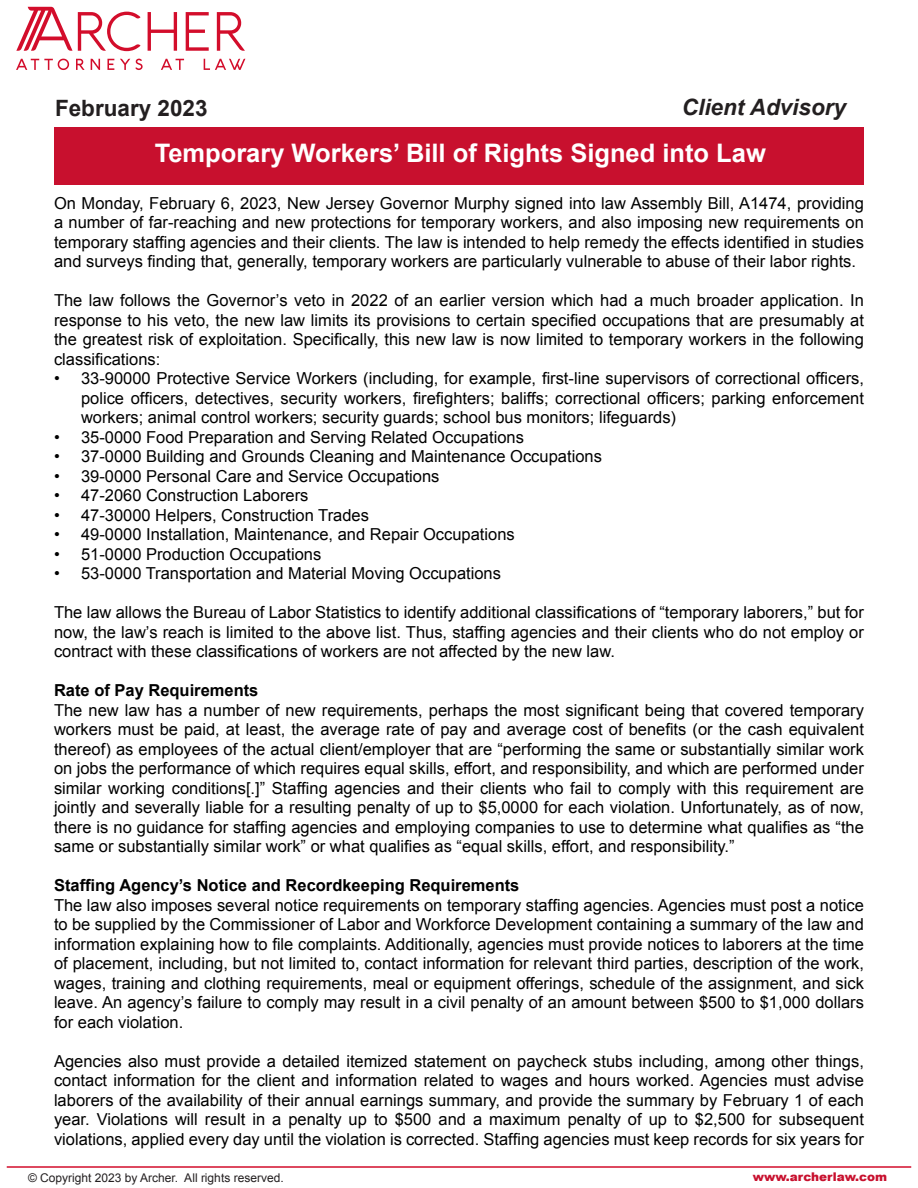
<style>
.page{position:relative;width:918px;height:1188px;background:#fff}
.page>*{position:absolute;margin:0;border:0;box-sizing:border-box;transform-origin:0 0}
.Normal_A___G_Body_Te{font:700 25.5px "Arial";color:#fff}
.t1{font:italic 700 22.5px "Arial";color:#231f20}
.t2{font:700 22.5px "Arial";color:#231f20}
.t3{font:16.5px/19.5px "Arial";color:#000;text-align:justify}
.t4{font:700 16.5px "Arial";color:#000}
.t5{font:12px "Arial";color:#231f20}
.t6{font:900 12px "Arial";color:#c8102e}
</style>
<div class="page">
<div style="left:54px;top:127px;width:810px;height:58px;background:#c8102e"></div>
<svg style="left:148px;top:12px;width:29px;height:39px"></svg>
<svg style="left:186px;top:12px;width:23px;height:39px"></svg>
<svg style="left:217px;top:12px;width:28px;height:39px"></svg>
<svg style="left:16px;top:7px;width:125px;height:44px"></svg>
<svg style="left:16px;top:59px;width:53px;height:11px"></svg>
<svg style="left:76px;top:59px;width:9px;height:11px"></svg>
<svg style="left:91px;top:59px;width:9px;height:11px"></svg>
<svg style="left:107px;top:59px;width:7px;height:11px"></svg>
<svg style="left:120px;top:59px;width:23px;height:11px"></svg>
<svg style="left:161px;top:59px;width:23px;height:11px"></svg>
<svg style="left:204px;top:59px;width:41px;height:11px"></svg>
<hr style="left:7px;top:1166px;width:904px;height:2px;background:#d30d2b">
<p class="t2" style="left:55px;top:93px;width:154px">February 2023</p>
<p class="t1" style="left:682px;top:92px;width:166px">Client Advisory</p>
<p class="Normal_A___G_Body_Te" style="left:155px;top:136px;width:613px">Temporary Workers’ Bill of Rights Signed into Law</p>
<p class="t3" style="left:54px;top:193px;width:811px">On Monday, February 6, 2023, New Jersey Governor Murphy signed into law Assembly Bill, A1474, providing a number of far-reaching and new protections for temporary workers, and also imposing new requirements on temporary staffing agencies and their clients. The law is intended to help remedy the effects identified in studies and surveys finding that, generally, temporary workers are particularly vulnerable to abuse of their labor rights.</p>
<p class="t3" style="left:54px;top:291px;width:811px">The law follows the Governor’s veto in 2022 of an earlier version which had a much broader application. In response to his veto, the new law limits its provisions to certain specified occupations that are presumably at the greatest risk of exploitation. Specifically, this new law is now limited to temporary workers in the following classifications:</p>
<p class="t3" style="left:81px;top:369px;width:785px;text-indent:-27px">• 33-90000 Protective Service Workers (including, for example, first-line supervisors of correctional officers, police officers, detectives, security workers, firefighters; baliffs; correctional officers; parking enforcement workers; animal control workers; security guards; school bus monitors; lifeguards)</p>
<p class="t3" style="left:54px;top:427px;width:471px">• 35-0000 Food Preparation and Serving Related Occupations</p>
<p class="t3" style="left:54px;top:447px;width:549px">• 37-0000 Building and Grounds Cleaning and Maintenance Occupations</p>
<p class="t3" style="left:54px;top:466px;width:387px">• 39-0000 Personal Care and Service Occupations</p>
<p class="t3" style="left:54px;top:486px;width:256px">• 47-2060 Construction Laborers</p>
<p class="t3" style="left:54px;top:505px;width:316px">• 47-30000 Helpers, Construction Trades</p>
<p class="t3" style="left:54px;top:525px;width:462px">• 49-0000 Installation, Maintenance, and Repair Occupations</p>
<p class="t3" style="left:54px;top:544px;width:269px">• 51-0000 Production Occupations</p>
<p class="t3" style="left:54px;top:564px;width:449px">• 53-0000 Transportation and Material Moving Occupations</p>
<p class="t3" style="left:54px;top:603px;width:811px">The law allows the Bureau of Labor Statistics to identify additional classifications of “temporary laborers,” but for now, the law’s reach is limited to the above list. Thus, staffing agencies and their clients who do not employ or contract with these classifications of workers are not affected by the new law.</p>
<p class="t4" style="left:54px;top:679px;width:206px">Rate of Pay Requirements</p>
<p class="t3" style="left:54px;top:700px;width:812px">The new law has a number of new requirements, perhaps the most significant being that covered temporary workers must be paid, at least, the average rate of pay and average cost of benefits (or the cash equivalent thereof) as employees of the actual client/employer that are “performing the same or substantially similar work on jobs the performance of which requires equal skills, effort, and responsibility, and which are performed under similar working conditions[.]” Staffing agencies and their clients who fail to comply with this requirement are jointly and severally liable for a resulting penalty of up to $5,0000 for each violation. Unfortunately, as of now, there is no guidance for staffing agencies and employing companies to use to determine what qualifies as “the same or substantially similar work” or what qualifies as “equal skills, effort, and responsibility.”</p>
<p class="t4" style="left:54px;top:874px;width:467px">Staffing Agency’s Notice and Recordkeeping Requirements</p>
<p class="t3" style="left:54px;top:895px;width:811px">The law also imposes several notice requirements on temporary staffing agencies. Agencies must post a notice to be supplied by the Commissioner of Labor and Workforce Development containing a summary of the law and information explaining how to file complaints. Additionally, agencies must provide notices to laborers at the time of placement, including, but not limited to, contact information for relevant third parties, description of the work, wages, training and clothing requirements, meal or equipment offerings, schedule of the assignment, and sick leave. An agency’s failure to comply may result in a civil penalty of an amount between $500 to $1,000 dollars for each violation.</p>
<p class="t3" style="left:54px;top:1051px;width:811px">Agencies also must provide a detailed itemized statement on paycheck stubs including, among other things, contact information for the client and information related to wages and hours worked. Agencies must advise laborers of the availability of their annual earnings summary, and provide the summary by February 1 of each year. Violations will result in a penalty up to $500 and a maximum penalty of up to $2,500 for subsequent violations, applied every day until the violation is corrected. Staffing agencies must keep records for six years for</p>
<p class="t5" style="left:28px;top:1170px;width:257px">© Copyright 2023 by Archer. All rights reserved.</p>
<p class="t6" style="left:753px;top:1168px;width:136px">www.archerlaw.com</p>
</div>
